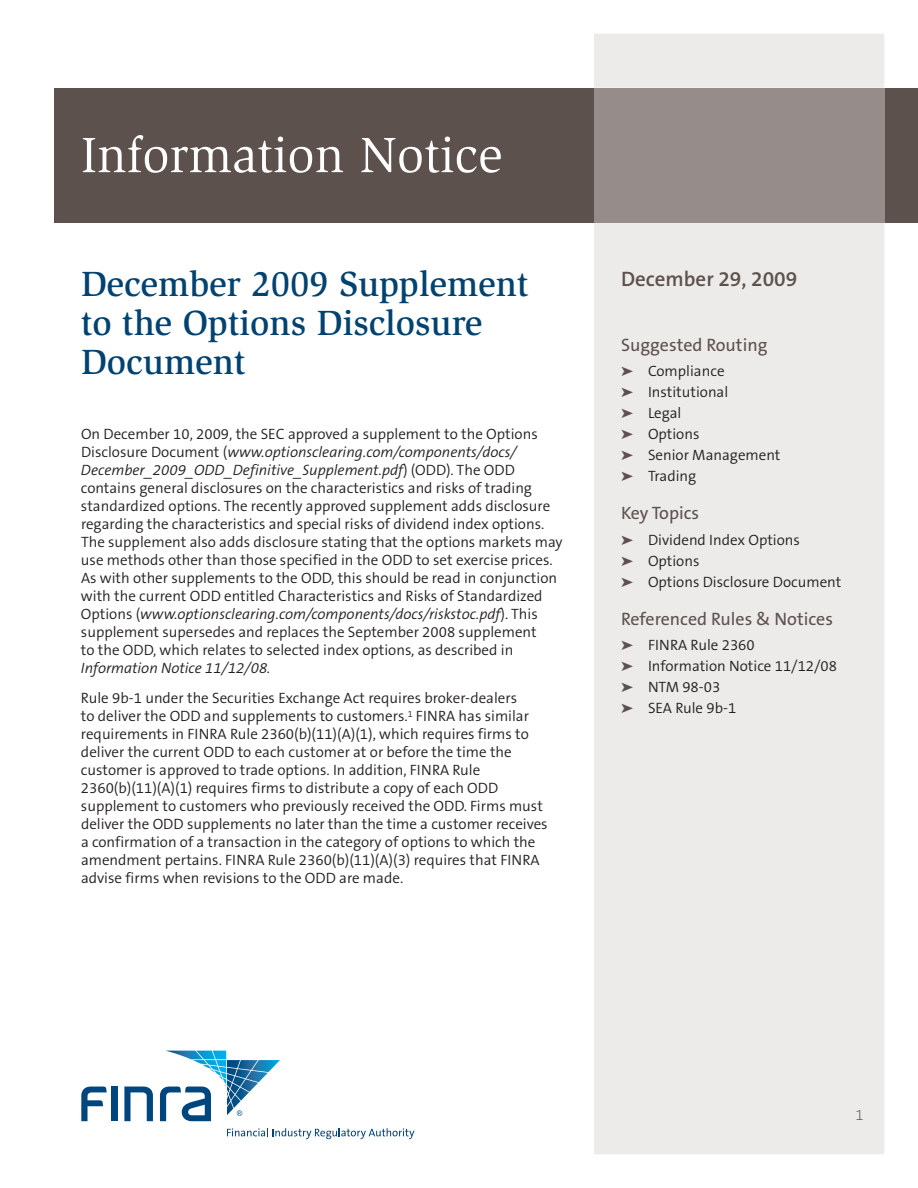
<style>
.page{position:relative;width:918px;height:1188px;background:#fff}
.page>*{position:absolute;margin:0;border:0;box-sizing:border-box;transform-origin:0 0}
.t1{font:51px "Slimbach LT";color:#fff}
.t2{font:500 36px/39px "Slimbach LT";color:#004270}
.t3{font:600 21px "The Sans B6";color:#5d514e}
.t4{font:18px "The Sans B5 Plain";color:#5d514e}
.t5{font:300 15px/18px "The Sans B4";color:#231f20}
.t6{font:italic 300 15px "The Sans B4";color:#231f20}
.t7{font:200 15px "The Sans B2";color:#5d514e}
.s1{font-style:italic}
.s2{color:#5d514e}
</style>
<div class="page">
<div style="left:54px;top:88px;width:864px;height:135px;background:#5d514e"></div>
<div style="left:594px;top:34px;width:290px;height:1120px;background:#ecebe9"></div>
<div style="left:594px;top:88px;width:290px;height:135px;background:#968d8a"></div>
<div style="left:111px;top:1087px;width:6px;height:34px;background:#00467e"></div>
<svg style="left:124px;top:1087px;width:29px;height:34px"></svg>
<svg style="left:81px;top:1087px;width:26px;height:34px"></svg>
<svg style="left:227px;top:1128px;width:187px;height:11px"></svg>
<svg style="left:160px;top:1051px;width:120px;height:70px"></svg>
<h1 class="t1" style="left:81px;top:135px;width:423px">Information Notice</h1>
<h2 class="t2" style="left:81px;top:267px;width:449px">December 2009 Supplement to the Options Disclosure<br>Document</h2>
<p class="t5" style="left:81px;top:425px;width:483px">On December 10, 2009, the SEC approved a supplement to the Options Disclosure Document (<span class="s1">www.optionsclearing.com/components/docs/ December_2009_ODD_Definitive_Supplement.pdf</span>) (ODD). The ODD contains general disclosures on the characteristics and risks of trading standardized options. The recently approved supplement adds disclosure regarding the characteristics and special risks of dividend index options.<br>The supplement also adds disclosure stating that the options markets may use methods other than those specified in the ODD to set exercise prices.<br>As with other supplements to the ODD, this should be read in conjunction with the current ODD entitled Characteristics and Risks of Standardized Options (<span class="s1">www.optionsclearing.com/components/docs/riskstoc.pdf</span>). This supplement supersedes and replaces the September 2008 supplement<br>to the ODD, which relates to selected index options, as described in</p>
<p class="t6" style="left:81px;top:660px;width:191px">Information Notice 11/12/08.</p>
<p class="t5" style="left:81px;top:689px;width:468px">Rule 9b-1 under the Securities Exchange Act requires broker-dealers<br>to deliver the ODD and supplements to customers.<sup>1</sup> FINRA has similar requirements in FINRA Rule 2360(b)(11)(A)(1), which requires firms to deliver the current ODD to each customer at or before the time the customer is approved to trade options. In addition, FINRA Rule 2360(b)(11)(A)(1) requires firms to distribute a copy of each ODD supplement to customers who previously received the ODD. Firms must deliver the ODD supplements no later than the time a customer receives a confirmation of a transaction in the category of options to which the amendment pertains. FINRA Rule 2360(b)(11)(A)(3) requires that FINRA advise firms when revisions to the ODD are made.</p>
<h3 class="t3" style="left:621px;top:267px;width:178px">December 29, 2009</h3>
<p class="t4" style="left:621px;top:335px;width:148px">Suggested Routing</p>
<p class="t5" style="left:621px;top:361px;width:161px;line-height:21px"><span class="s2">➤</span> Compliance<br><span class="s2">➤</span> Institutional<br><span class="s2">➤</span> Legal<br><span class="s2">➤</span> Options<br><span class="s2">➤</span> Senior Management <span class="s2">➤</span> Trading</p>
<p class="t4" style="left:621px;top:504px;width:80px">Key Topics</p>
<p class="t5" style="left:621px;top:530px;width:222px;line-height:21px"><span class="s2">➤</span> Dividend Index Options<br><span class="s2">➤</span> Options<br><span class="s2">➤</span> Options Disclosure Document</p>
<p class="t4" style="left:621px;top:610px;width:213px">Referenced Rules &amp; Notices</p>
<p class="t5" style="left:621px;top:635px;width:218px;line-height:21px"><span class="s2">➤</span> FINRA Rule 2360<br><span class="s2">➤</span> Information Notice 11/12/08 <span class="s2">➤</span> NTM 98-03<br><span class="s2">➤</span> SEA Rule 9b-1</p>
<p class="t7" style="left:855px;top:1108px;width:10px">1</p>
</div>
